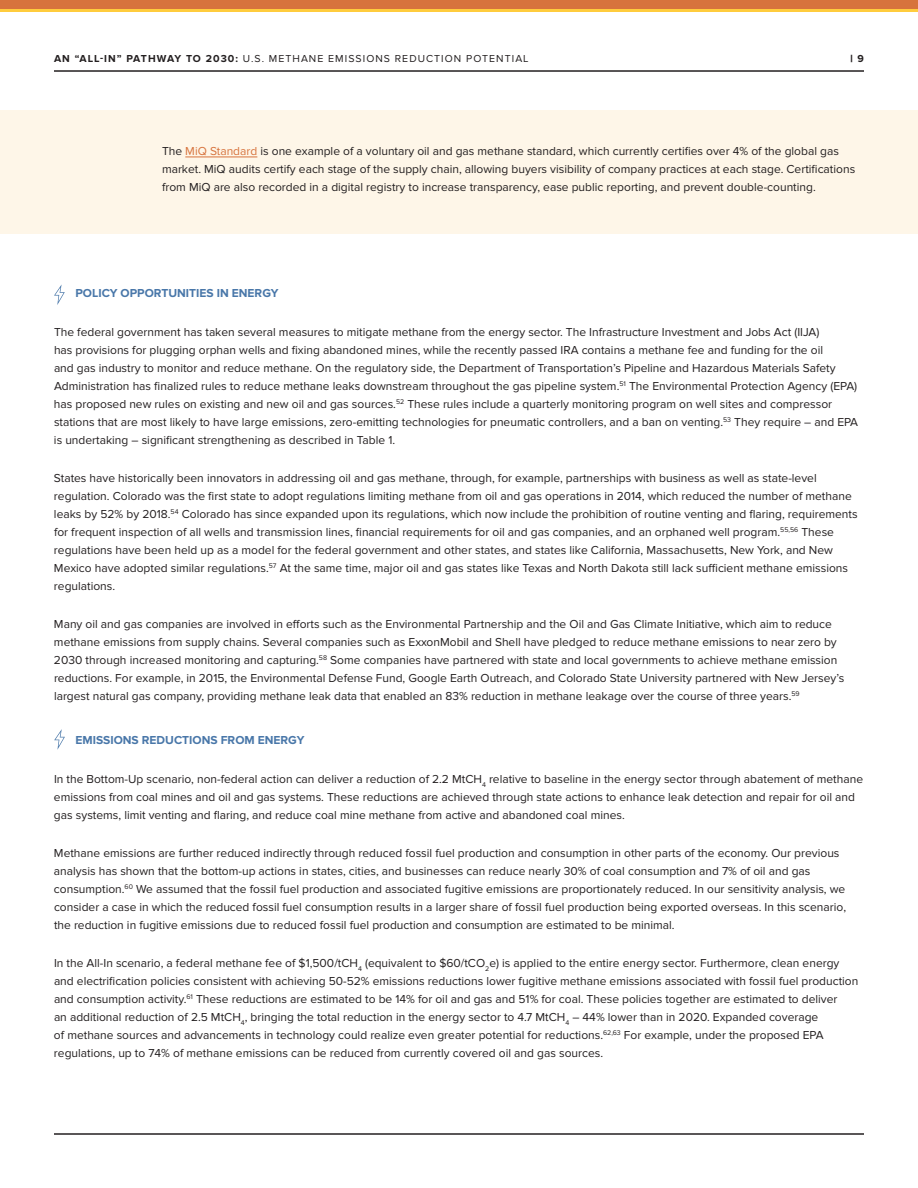
<style>
.page{position:relative;width:918px;height:1188px;background:#fff}
.page>*{position:absolute;margin:0;border:0;box-sizing:border-box;transform-origin:0 0}
.t1{font:12px/18px "Proxima Nova";color:#231f20}
.t2{font:700 12px "Proxima Nova";color:#4977a9}
.t3{font:10.5px "Proxima Nova";letter-spacing:.1em;color:#231f20}
.t4{font:900 10.5px "Proxima Nova";color:#231f20}
.s1{font-weight:700}
.s2{color:#d7733d}
</style>
<div class="page">
<hr style="left:54px;top:70px;width:810px;height:2px;background:#231f20">
<div style="left:0;top:0;width:918px;height:9px;background:#d7733d"></div>
<hr style="left:54px;top:1133px;width:810px;height:2px;background:#231f20">
<hr style="left:0;top:9px;width:918px;height:3px;background:#ffcc3e">
<svg style="left:54px;top:285px;width:11px;height:20px"></svg>
<svg style="left:54px;top:729px;width:11px;height:21px"></svg>
<div style="left:0;top:110px;width:918px;height:124px;background:#fef6e8"></div>
<hr style="left:185px;top:157px;width:72px;height:1px;background:#d7733d">
<p class="t3" style="left:54px;top:53px;width:476px"><span class="s1">AN “ALL-IN” PATHWAY TO 2030:</span> U.S. METHANE EMISSIONS REDUCTION POTENTIAL</p>
<p class="t4" style="left:851px;top:53px;width:15px">| <span class="s1">9</span></p>
<p class="t1" style="left:162px;top:143px;width:695px">The <span class="s2">MiQ Standard</span> is one example of a voluntary oil and gas methane standard, which currently certifies over 4% of the global gas market. MiQ audits certify each stage of the supply chain, allowing buyers visibility of company practices at each stage. Certifications from MiQ are also recorded in a digital registry to increase transparency, ease public reporting, and prevent double-counting.</p>
<p class="t2" style="left:76px;top:287px;width:205px">POLICY OPPORTUNITIES IN ENERGY</p>
<p class="t1" style="left:54px;top:323px;width:806px">The federal government has taken several measures to mitigate methane from the energy sector. The Infrastructure Investment and Jobs Act (IIJA)<br>has provisions for plugging orphan wells and fixing abandoned mines, while the recently passed IRA contains a methane fee and funding for the oil<br>and gas industry to monitor and reduce methane. On the regulatory side, the Department of Transportation’s Pipeline and Hazardous Materials Safety Administration has finalized rules to reduce methane leaks downstream throughout the gas pipeline system.<sup>51</sup> The Environmental Protection Agency (EPA) has proposed new rules on existing and new oil and gas sources.<sup>52</sup> These rules include a quarterly monitoring program on well sites and compressor stations that are most likely to have large emissions, zero-emitting technologies for pneumatic controllers, and a ban on venting.<sup>53</sup> They require – and EPA is undertaking – significant strengthening as described in Table 1.</p>
<p class="t1" style="left:54px;top:469px;width:805px">States have historically been innovators in addressing oil and gas methane, through, for example, partnerships with business as well as state-level regulation. Colorado was the first state to adopt regulations limiting methane from oil and gas operations in 2014, which reduced the number of methane leaks by 52% by 2018.<sup>54</sup> Colorado has since expanded upon its regulations, which now include the prohibition of routine venting and flaring, requirements for frequent inspection of all wells and transmission lines, financial requirements for oil and gas companies, and an orphaned well program.<sup>55,56</sup> These regulations have been held up as a model for the federal government and other states, and states like California, Massachusetts, New York, and New Mexico have adopted similar regulations.<sup>57</sup> At the same time, major oil and gas states like Texas and North Dakota still lack sufficient methane emissions regulations.</p>
<p class="t1" style="left:54px;top:615px;width:792px">Many oil and gas companies are involved in efforts such as the Environmental Partnership and the Oil and Gas Climate Initiative, which aim to reduce methane emissions from supply chains. Several companies such as ExxonMobil and Shell have pledged to reduce methane emissions to near zero by 2030 through increased monitoring and capturing.<sup>58</sup> Some companies have partnered with state and local governments to achieve methane emission reductions. For example, in 2015, the Environmental Defense Fund, Google Earth Outreach, and Colorado State University partnered with New Jersey’s largest natural gas company, providing methane leak data that enabled an 83% reduction in methane leakage over the course of three years.<sup>59</sup></p>
<p class="t2" style="left:76px;top:734px;width:230px">EMISSIONS REDUCTIONS FROM ENERGY</p>
<p class="t1" style="left:54px;top:770px;width:811px">In the Bottom-Up scenario, non-federal action can deliver a reduction of 2.2 MtCH<sub>4</sub> relative to baseline in the energy sector through abatement of methane emissions from coal mines and oil and gas systems. These reductions are achieved through state actions to enhance leak detection and repair for oil and gas systems, limit venting and flaring, and reduce coal mine methane from active and abandoned coal mines.</p>
<p class="t1" style="left:54px;top:844px;width:794px">Methane emissions are further reduced indirectly through reduced fossil fuel production and consumption in other parts of the economy. Our previous analysis has shown that the bottom-up actions in states, cities, and businesses can reduce nearly 30% of coal consumption and 7% of oil and gas consumption.<sup>60</sup> We assumed that the fossil fuel production and associated fugitive emissions are proportionately reduced. In our sensitivity analysis, we consider a case in which the reduced fossil fuel consumption results in a larger share of fossil fuel production being exported overseas. In this scenario, the reduction in fugitive emissions due to reduced fossil fuel production and consumption are estimated to be minimal.</p>
<p class="t1" style="left:54px;top:954px;width:806px">In the All-In scenario, a federal methane fee of $1,500/tCH<sub>4</sub> (equivalent to $60/tCO<sub>2</sub>e) is applied to the entire energy sector. Furthermore, clean energy and electrification policies consistent with achieving 50-52% emissions reductions lower fugitive methane emissions associated with fossil fuel production and consumption activity.<sup>61</sup> These reductions are estimated to be 14% for oil and gas and 51% for coal. These policies together are estimated to deliver<br>an additional reduction of 2.5 MtCH<sub>4</sub>, bringing the total reduction in the energy sector to 4.7 MtCH<sub>4</sub> – 44% lower than in 2020. Expanded coverage<br>of methane sources and advancements in technology could realize even greater potential for reductions.<sup>62,63</sup> For example, under the proposed EPA regulations, up to 74% of methane emissions can be reduced from currently covered oil and gas sources.</p>
</div>
